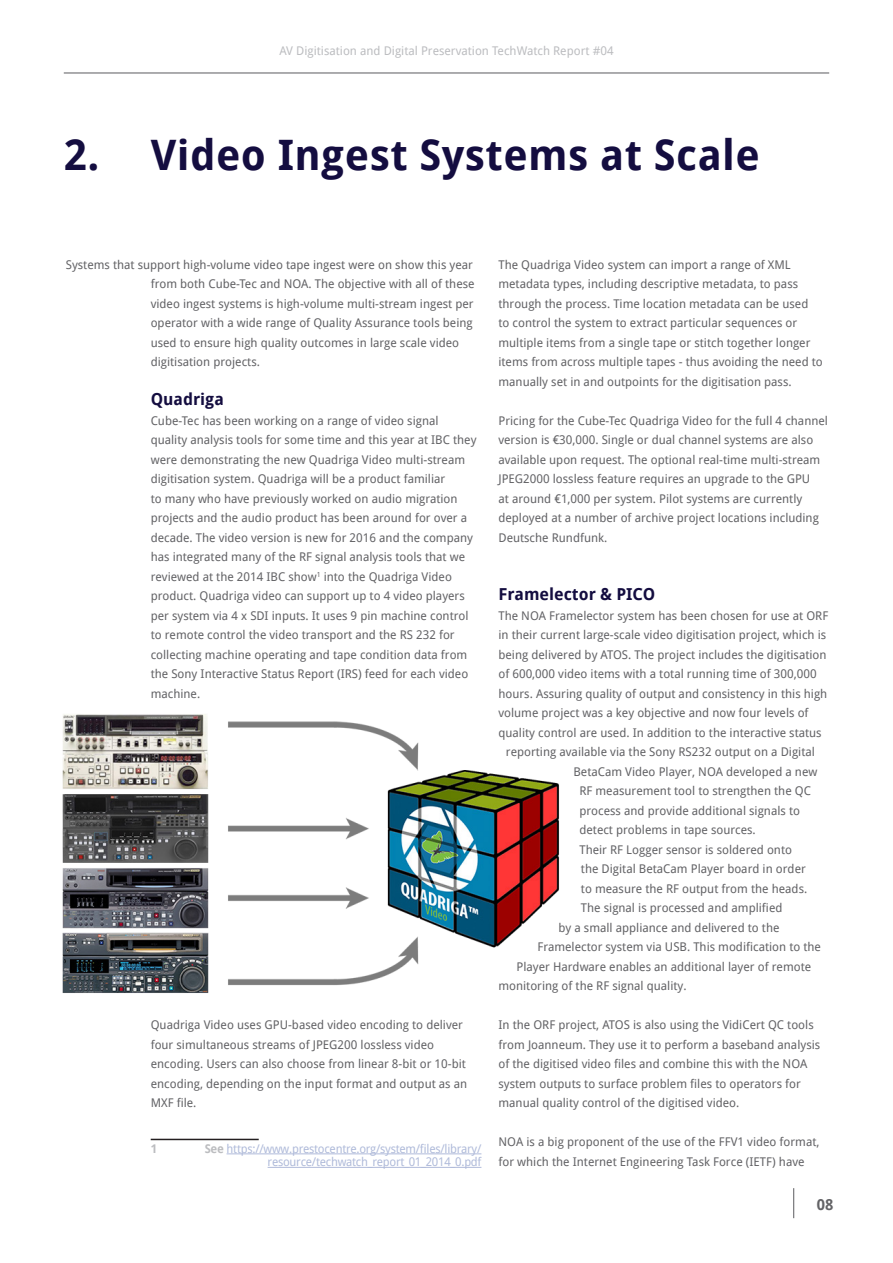
<style>
.page{position:relative;width:893px;height:1263px;background:#fff}
.page>*{position:absolute;margin:0;border:0;box-sizing:border-box;transform-origin:0 0}
.t1{font:700 42px "Droid Sans Pro";letter-spacing:.01em;color:#140d40}
.Subtitle{font:700 16.5px "Droid Sans Pro";color:#140d40}
.t2{font:700 15px "Droid Sans Pro";color:#636366}
.Platte_tekst{font:12px/19.5px "Droid Sans Pro";color:#636366}
.Verwijzingen{font:12px/13.5px "Droid Sans Pro";letter-spacing:-.02em;color:#b0bbda;text-align:right}
.t3{font:12px "Droid Sans Pro";color:#bcbdc0}
.Verwijzingen-2{font:700 12px "Droid Sans Pro";color:#bcbdc0}
.s1{font-weight:700;color:#bcbdc0}
</style>
<div class="page">
<hr style="left:64px;top:72px;width:765px;height:2px;background:#636366">
<hr style="left:793px;top:1188px;width:1px;height:30px;background:#636366">
<hr style="left:151px;top:1139px;width:108px;height:1px;background:#231f20">
<hr style="left:227px;top:1153px;width:254px;height:1px;background:#b0bbda">
<hr style="left:268px;top:1167px;width:213px;height:1px;background:#b0bbda">
<img style="left:62px;top:714px;width:497px;height:279px">
<p class="t3" style="left:279px;top:42px;width:336px">AV Digitisation and Digital Preservation TechWatch Report #04</p>
<p class="t1" style="left:64px;top:125px;width:698px">2. Video Ingest Systems at Scale</p>
<p class="Platte_tekst" style="left:66px;top:254px;width:409px">Systems that support high-volume video tape ingest were on show this year</p>
<p class="Platte_tekst" style="left:151px;top:274px;width:325px">from both Cube-Tec and NOA. The objective with all of these video ingest systems is high-volume multi-stream ingest per operator with a wide range of Quality Assurance tools being used to ensure high quality outcomes in large scale video digitisation projects.</p>
<p class="Subtitle" style="left:151px;top:387px;width:75px">Quadriga</p>
<p class="Platte_tekst" style="left:151px;top:410px;width:327px">Cube-Tec has been working on a range of video signal quality analysis tools for some time and this year at IBC they were demonstrating the new Quadriga Video multi-stream digitisation system. Quadriga will be a product familiar<br>to many who have previously worked on audio migration projects and the audio product has been around for over a decade. The video version is new for 2016 and the company has integrated many of the RF signal analysis tools that we reviewed at the 2014 IBC show<sup>1</sup> into the Quadriga Video product. Quadriga video can support up to 4 video players per system via 4 x SDI inputs. It uses 9 pin machine control to remote control the video transport and the RS 232 for collecting machine operating and tape condition data from the Sony Interactive Status Report (IRS) feed for each video machine.</p>
<p class="Platte_tekst" style="left:151px;top:1015px;width:318px">Quadriga Video uses GPU-based video encoding to deliver four simultaneous streams of JPEG200 lossless video encoding. Users can also choose from linear 8-bit or 10-bit encoding, depending on the input format and output as an MXF file.</p>
<p class="Verwijzingen-2" style="left:151px;top:1140px;width:8px">1</p>
<p class="Verwijzingen" style="left:205px;top:1141px;width:278px"><span class="s1">See</span> https://www.prestocentre.org/system/files/library/ resource/techwatch_report_01_2014_0.pdf</p>
<p class="Platte_tekst" style="left:498px;top:254px;width:326px">The Quadriga Video system can import a range of XML metadata types, including descriptive metadata, to pass through the process. Time location metadata can be used<br>to control the system to extract particular sequences or multiple items from a single tape or stitch together longer items from across multiple tapes - thus avoiding the need to manually set in and outpoints for the digitisation pass.</p>
<p class="Platte_tekst" style="left:498px;top:410px;width:331px">Pricing for the Cube-Tec Quadriga Video for the full 4 channel version is €30,000. Single or dual channel systems are also available upon request. The optional real-time multi-stream JPEG2000 lossless feature requires an upgrade to the GPU<br>at around €1,000 per system. Pilot systems are currently deployed at a number of archive project locations including Deutsche Rundfunk.</p>
<p class="Subtitle" style="left:498px;top:582px;width:158px">Framelector &amp; PICO</p>
<p class="Platte_tekst" style="left:498px;top:605px;width:331px">The NOA Framelector system has been chosen for use at ORF</p>
<p class="Platte_tekst" style="left:498px;top:625px;width:329px">in their current large-scale video digitisation project, which is</p>
<p class="Platte_tekst" style="left:498px;top:644px;width:330px">being delivered by ATOS. The project includes the digitisation</p>
<p class="Platte_tekst" style="left:498px;top:664px;width:320px">of 600,000 video items with a total running time of 300,000</p>
<p class="Platte_tekst" style="left:498px;top:683px;width:330px">hours. Assuring quality of output and consistency in this high</p>
<p class="Platte_tekst" style="left:498px;top:703px;width:312px">volume project was a key objective and now four levels of</p>
<p class="Platte_tekst" style="left:498px;top:722px;width:325px">quality control are used. In addition to the interactive status</p>
<p class="Platte_tekst" style="left:506px;top:742px;width:310px">reporting available via the Sony RS232 output on a Digital</p>
<p class="Platte_tekst" style="left:573px;top:761px;width:245px">BetaCam Video Player, NOA developed a new</p>
<p class="Platte_tekst" style="left:579px;top:781px;width:233px">RF measurement tool to strengthen the QC</p>
<p class="Platte_tekst" style="left:579px;top:800px;width:222px">process and provide additional signals to</p>
<p class="Platte_tekst" style="left:579px;top:820px;width:178px">detect problems in tape sources.</p>
<p class="Platte_tekst" style="left:579px;top:839px;width:214px">Their RF Logger sensor is soldered onto</p>
<p class="Platte_tekst" style="left:581px;top:859px;width:226px">the Digital BetaCam Player board in order</p>
<p class="Platte_tekst" style="left:581px;top:878px;width:228px">to measure the RF output from the heads.</p>
<p class="Platte_tekst" style="left:581px;top:898px;width:203px">The signal is processed and amplified</p>
<p class="Platte_tekst" style="left:558px;top:917px;width:223px">by a small appliance and delivered to the</p>
<p class="Platte_tekst" style="left:537px;top:937px;width:285px">Framelector system via USB. This modification to the</p>
<p class="Platte_tekst" style="left:516px;top:956px;width:296px">Player Hardware enables an additional layer of remote</p>
<p class="Platte_tekst" style="left:498px;top:976px;width:190px">monitoring of the RF signal quality.</p>
<p class="Platte_tekst" style="left:498px;top:1015px;width:323px">In the ORF project, ATOS is also using the VidiCert QC tools from Joanneum. They use it to perform a baseband analysis of the digitised video files and combine this with the NOA system outputs to surface problem files to operators for manual quality control of the digitised video.</p>
<p class="Platte_tekst" style="left:498px;top:1132px;width:322px">NOA is a big proponent of the use of the FFV1 video format, for which the Internet Engineering Task Force (IETF) have</p>
<p class="t2" style="left:817px;top:1193px;width:18px">08</p>
</div>
